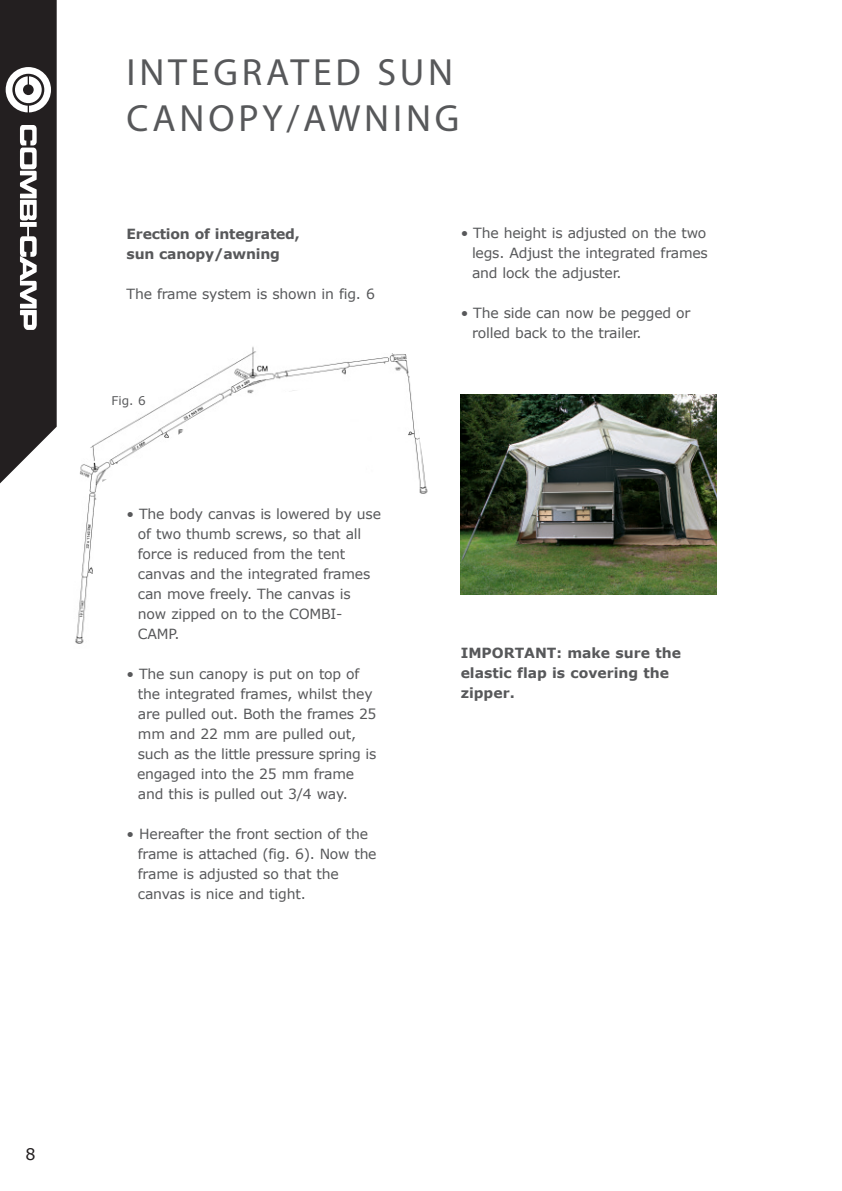
<style>
.page{position:relative;width:842px;height:1191px;background:#fff}
.page>*{position:absolute;margin:0;border:0;box-sizing:border-box;transform-origin:0 0}
.t1{font:38px/45.6px "Myriad Pro";letter-spacing:.1em;color:#57585a}
.t2{font:16px "Verdana";color:#231f20}
.t3{font:14px/20px "Verdana";letter-spacing:-.015em;color:#57585a}
.t4{font:700 14px/20px "Verdana";color:#57585a}
.t5{font:12px "Verdana";color:#57585a}
</style>
<div class="page">
<svg style="left:0;top:0;width:57px;height:484px"></svg>
<img style="left:75px;top:346px;width:353px;height:298px">
<svg style="left:178px;top:551px;width:113px;height:20px"></svg>
<img style="left:461px;top:394px;width:256px;height:200px">
<h1 class="t1" style="left:127px;top:49px;width:334px">INTEGRATED SUN<br>CANOPY/AWNING</h1>
<p class="t4" style="left:127px;top:224px;width:175px">Erection of integrated, sun canopy/awning</p>
<p class="t3" style="left:127px;top:284px;width:250px">The frame system is shown in fig. 6</p>
<p class="t5" style="left:111px;top:392px;width:36px">Fig. 6</p>
<p class="t3" style="left:138px;top:504px;width:245px;text-indent:-11px">• The body canvas is lowered by use of two thumb screws, so that all force is reduced from the tent canvas and the integrated frames can move freely. The canvas is now zipped on to the COMBI-<br>CAMP.</p>
<p class="t3" style="left:137px;top:664px;width:241px;text-indent:-10px">• The sun canopy is put on top of the integrated frames, whilst they are pulled out. Both the frames 25 mm and 22 mm are pulled out, such as the little pressure spring is engaged into the 25 mm frame and this is pulled out 3/4 way.</p>
<p class="t3" style="left:138px;top:824px;width:240px;text-indent:-11px">• Hereafter the front section of the frame is attached (fig. 6). Now the frame is adjusted so that the canvas is nice and tight.</p>
<p class="t3" style="left:472px;top:222px;width:237px;text-align:justify;text-indent:-11px">• The height is adjusted on the two legs. Adjust the integrated frames and lock the adjuster.</p>
<p class="t3" style="left:472px;top:302px;width:220px;text-indent:-11px">• The side can now be pegged or rolled back to the trailer.</p>
<p class="t4" style="left:461px;top:642px;width:222px">IMPORTANT: make sure the elastic flap is covering the zipper.</p>
<p class="t2" style="left:26px;top:1143px;width:12px">8</p>
</div>
